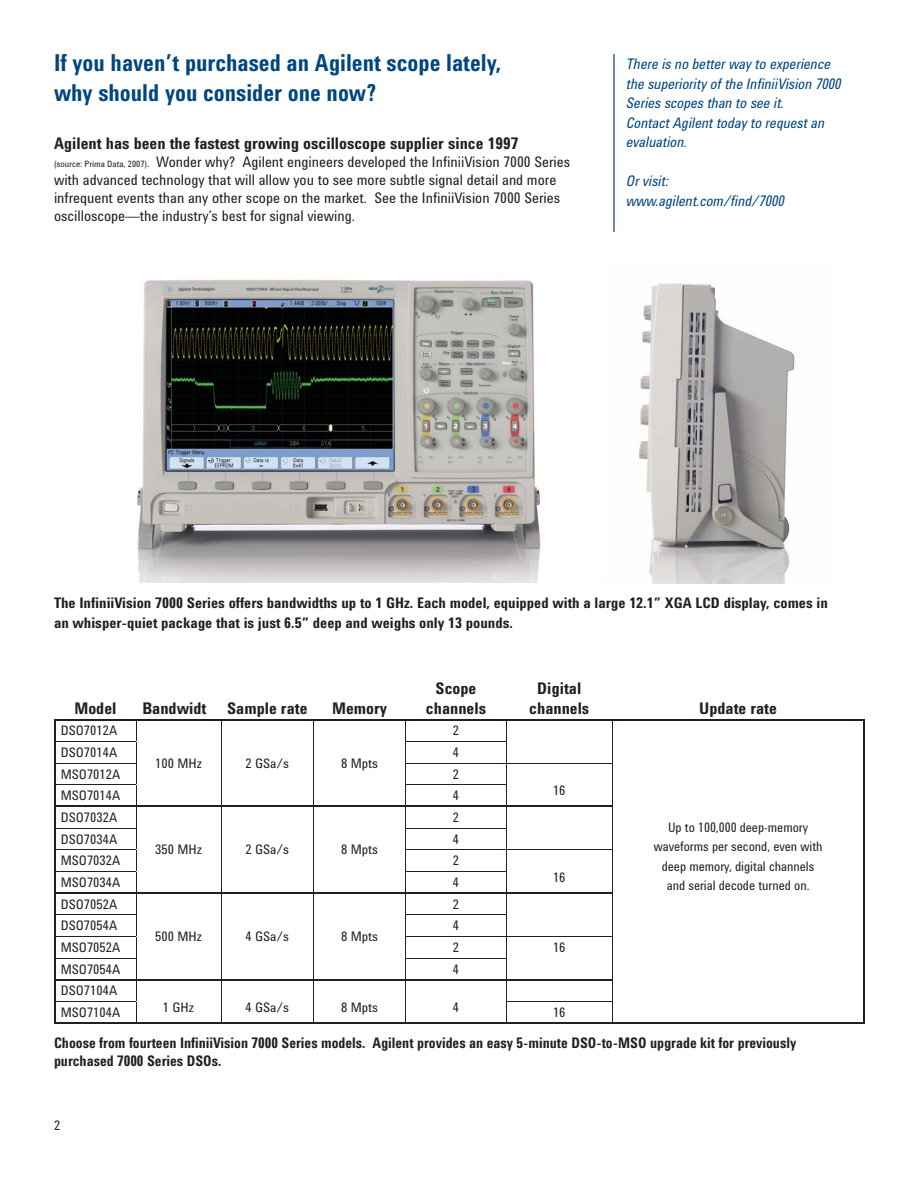
<style>
.page{position:relative;width:918px;height:1188px;background:#fff}
.page>*{position:absolute;margin:0;border:0;box-sizing:border-box;transform-origin:0 0}
.t1{font:700 24px/30px "Agilent Condensed CFF";color:#00467f;scale:.95 1}
.t2{font:700 16.5px/19.8px "Agilent Condensed CFF";color:#231f20;text-align:center}
.t3{font:15px/18px "Agilent Condensed CFF";color:#231f20}
.t4{font:700 15px/19.5px "Agilent Condensed CFF";color:#231f20}
.t5{font:italic 15px/19.5px "Agilent Condensed CFF";color:#00467f;scale:.95 1}
.t6{font:700 15px/18px "Agilent Condensed CFF";color:#231f20;scale:.95 1}
.t7{font:13.5px/21.8px "Agilent Condensed CFF";color:#231f20}
.t8{font:13.5px/19.5px "Agilent Condensed CFF";color:#231f20;text-align:center;scale:.95 1}
.s1{font-size:9px}
.s2{font-size:10.5px}
.s3{color:#fff}
</style>
<div class="page">
<hr style="left:613px;top:54px;width:2px;height:178px;background:#6a88b3">
<img style="left:137px;top:279px;width:404px;height:304px">
<img style="left:639px;top:283px;width:156px;height:300px">
<hr style="left:612px;top:720px;width:1px;height:43px;background:#231f20">
<hr style="left:56px;top:741px;width:80px;height:1px;background:#231f20">
<hr style="left:405px;top:741px;width:102px;height:1px;background:#231f20">
<hr style="left:56px;top:763px;width:80px;height:1px;background:#231f20">
<hr style="left:405px;top:763px;width:101px;height:1px;background:#231f20">
<hr style="left:506px;top:763px;width:107px;height:1px;background:#231f20">
<hr style="left:612px;top:763px;width:1px;height:43px;background:#231f20">
<hr style="left:56px;top:784px;width:80px;height:1px;background:#231f20">
<hr style="left:405px;top:784px;width:102px;height:1px;background:#231f20">
<hr style="left:612px;top:806px;width:1px;height:43px;background:#231f20">
<hr style="left:56px;top:828px;width:80px;height:1px;background:#231f20">
<hr style="left:405px;top:828px;width:102px;height:1px;background:#231f20">
<hr style="left:56px;top:849px;width:80px;height:1px;background:#231f20">
<hr style="left:405px;top:849px;width:101px;height:1px;background:#231f20">
<hr style="left:506px;top:849px;width:107px;height:1px;background:#231f20">
<hr style="left:612px;top:850px;width:1px;height:43px;background:#231f20">
<hr style="left:56px;top:871px;width:80px;height:1px;background:#231f20">
<hr style="left:405px;top:871px;width:102px;height:1px;background:#231f20">
<hr style="left:612px;top:893px;width:1px;height:43px;background:#231f20">
<hr style="left:56px;top:915px;width:80px;height:1px;background:#231f20">
<hr style="left:405px;top:915px;width:102px;height:1px;background:#231f20">
<hr style="left:56px;top:936px;width:80px;height:1px;background:#231f20">
<hr style="left:405px;top:936px;width:101px;height:1px;background:#231f20">
<hr style="left:506px;top:936px;width:107px;height:1px;background:#231f20">
<hr style="left:612px;top:937px;width:1px;height:43px;background:#231f20">
<hr style="left:56px;top:958px;width:80px;height:1px;background:#231f20">
<hr style="left:405px;top:958px;width:102px;height:1px;background:#231f20">
<svg style="left:221px;top:720px;width:1px;height:303px"></svg>
<svg style="left:313px;top:720px;width:1px;height:303px"></svg>
<svg style="left:405px;top:720px;width:1px;height:303px"></svg>
<hr style="left:56px;top:1001px;width:80px;height:1px;background:#231f20">
<svg style="left:136px;top:720px;width:1px;height:303px"></svg>
<hr style="left:506px;top:1001px;width:107px;height:1px;background:#231f20">
<svg style="left:506px;top:720px;width:1px;height:303px"></svg>
<svg style="left:612px;top:980px;width:1px;height:43px"></svg>
<hr style="left:136px;top:806px;width:270px;height:1px;background:#231f20">
<hr style="left:506px;top:806px;width:106px;height:1px;background:#231f20">
<hr style="left:54px;top:806px;width:82px;height:1px;background:#231f20">
<hr style="left:406px;top:806px;width:100px;height:1px;background:#231f20">
<hr style="left:136px;top:892px;width:270px;height:2px;background:#231f20">
<hr style="left:506px;top:892px;width:106px;height:2px;background:#231f20">
<hr style="left:54px;top:892px;width:82px;height:2px;background:#231f20">
<hr style="left:406px;top:892px;width:100px;height:2px;background:#231f20">
<hr style="left:136px;top:979px;width:270px;height:2px;background:#231f20">
<hr style="left:506px;top:979px;width:106px;height:2px;background:#231f20">
<hr style="left:54px;top:979px;width:82px;height:2px;background:#231f20">
<hr style="left:406px;top:979px;width:100px;height:2px;background:#231f20">
<hr style="left:54px;top:720px;width:2px;height:21px;background:#231f20">
<hr style="left:863px;top:720px;width:2px;height:303px;background:#231f20">
<hr style="left:612px;top:1023px;width:253px;height:1px;background:#231f20">
<hr style="left:54px;top:741px;width:2px;height:65px;background:#231f20">
<hr style="left:54px;top:807px;width:2px;height:85px;background:#231f20">
<hr style="left:54px;top:894px;width:2px;height:85px;background:#231f20">
<hr style="left:54px;top:981px;width:2px;height:21px;background:#231f20">
<hr style="left:136px;top:1023px;width:370px;height:1px;background:#231f20">
<hr style="left:54px;top:1002px;width:2px;height:21px;background:#231f20">
<hr style="left:54px;top:1023px;width:82px;height:1px;background:#231f20">
<hr style="left:506px;top:1023px;width:106px;height:1px;background:#231f20">
<hr style="left:54px;top:719px;width:811px;height:1px;background:#231f20">
<h1 class="t1" style="left:54px;top:50px;width:472px">If you haven’t purchased an Agilent scope lately, why should you consider one now?</h1>
<p class="t5" style="left:627px;top:56px;width:228px">There is no better way to experience the superiority of the InfiniiVision 7000<br>Series scopes than to see it.<br>Contact Agilent today to request an evaluation.</p>
<p class="t5" style="left:627px;top:173px;width:168px">Or visit: www.agilent.com/find/7000</p>
<p class="t2" style="left:54px;top:135px;width:466px">Agilent has been the fastest growing oscilloscope supplier since 1997</p>
<p class="t3" style="left:54px;top:154px;width:518px"><span class="s1">(source: Prima Data, 2007)</span><span class="s2">.</span> Wonder why? Agilent engineers developed the InfiniiVision 7000 Series with advanced technology that will allow you to see more subtle signal detail and more infrequent events than any other scope on the market. See the InfiniiVision 7000 Series oscilloscope—the industry’s best for signal viewing.</p>
<p class="t4" style="left:54px;top:595px;width:775px">The InfiniiVision 7000 Series offers bandwidths up to 1 GHz. Each model, equipped with a large 12.1” XGA LCD display, comes in an whisper-quiet package that is just 6.5” deep and weighs only 13 pounds.</p>
<p class="t2" style="left:74px;top:700px;width:44px">Model</p>
<p class="t2" style="left:142px;top:700px;width:167px">Bandwidt<span class="s3">h</span> Sample rate</p>
<p class="t2" style="left:332px;top:700px;width:57px">Memory</p>
<p class="t7" style="left:61px;top:721px;width:58px">DSO7012A</p>
<p class="t2" style="left:426px;top:680px;width:62px">Scope channels</p>
<p class="t2" style="left:529px;top:680px;width:62px">Digital channels</p>
<p class="t7" style="left:453px;top:721px;width:8px">2</p>
<p class="t7" style="left:61px;top:743px;width:58px">DSO7014A</p>
<p class="t7" style="left:453px;top:743px;width:8px">4</p>
<p class="t7" style="left:61px;top:765px;width:61px">MSO7012A</p>
<p class="t7" style="left:453px;top:765px;width:8px">2</p>
<p class="t7" style="left:61px;top:786px;width:61px">MSO7014A</p>
<p class="t7" style="left:155px;top:754px;width:48px">100 MHz</p>
<p class="t7" style="left:245px;top:754px;width:45px">2 GSa/s</p>
<p class="t7" style="left:341px;top:754px;width:39px">8 Mpts</p>
<p class="t7" style="left:453px;top:786px;width:8px">4</p>
<p class="t7" style="left:61px;top:808px;width:58px">DSO7032A</p>
<p class="t7" style="left:453px;top:808px;width:8px">2</p>
<p class="t7" style="left:61px;top:830px;width:58px">DSO7034A</p>
<p class="t7" style="left:453px;top:830px;width:8px">4</p>
<p class="t7" style="left:61px;top:851px;width:61px">MSO7032A</p>
<p class="t7" style="left:453px;top:851px;width:8px">2</p>
<p class="t7" style="left:61px;top:873px;width:61px">MSO7034A</p>
<p class="t7" style="left:155px;top:840px;width:48px">350 MHz</p>
<p class="t7" style="left:245px;top:840px;width:45px">2 GSa/s</p>
<p class="t7" style="left:341px;top:840px;width:39px">8 Mpts</p>
<p class="t7" style="left:453px;top:873px;width:8px">4</p>
<p class="t7" style="left:61px;top:895px;width:58px">DSO7052A</p>
<p class="t7" style="left:453px;top:895px;width:8px">2</p>
<p class="t7" style="left:553px;top:781px;width:14px">16</p>
<p class="t7" style="left:553px;top:867px;width:14px">16</p>
<p class="t7" style="left:61px;top:916px;width:58px">DSO7054A</p>
<p class="t7" style="left:453px;top:916px;width:8px">4</p>
<p class="t7" style="left:61px;top:938px;width:61px">MSO7052A</p>
<p class="t7" style="left:453px;top:938px;width:8px">2</p>
<p class="t7" style="left:553px;top:938px;width:14px">16</p>
<p class="t7" style="left:61px;top:960px;width:61px">MSO7054A</p>
<p class="t7" style="left:453px;top:960px;width:8px">4</p>
<p class="t7" style="left:61px;top:981px;width:61px">DSO7104A<br>MSO7104A</p>
<p class="t7" style="left:155px;top:927px;width:48px">500 MHz</p>
<p class="t7" style="left:245px;top:927px;width:45px">4 GSa/s</p>
<p class="t7" style="left:341px;top:927px;width:39px">8 Mpts</p>
<p class="t7" style="left:163px;top:998px;width:33px">1 GHz</p>
<p class="t7" style="left:245px;top:998px;width:45px">4 GSa/s</p>
<p class="t7" style="left:341px;top:998px;width:39px">8 Mpts</p>
<p class="t7" style="left:453px;top:998px;width:8px">4</p>
<p class="t7" style="left:553px;top:1003px;width:14px">16</p>
<p class="t2" style="left:699px;top:700px;width:79px">Update rate</p>
<p class="t8" style="left:654px;top:819px;width:179px">Up to 100,000 deep-memory waveforms per second, even with deep memory, digital channels and serial decode turned on.</p>
<p class="t6" style="left:54px;top:1035px;width:783px">Choose from fourteen InfiniiVision 7000 Series models. Agilent provides an easy 5-minute DSO-to-MSO upgrade kit for previously purchased 7000 Series DSOs.</p>
<p class="t7" style="left:54px;top:1116px;width:8px">2</p>
</div>
